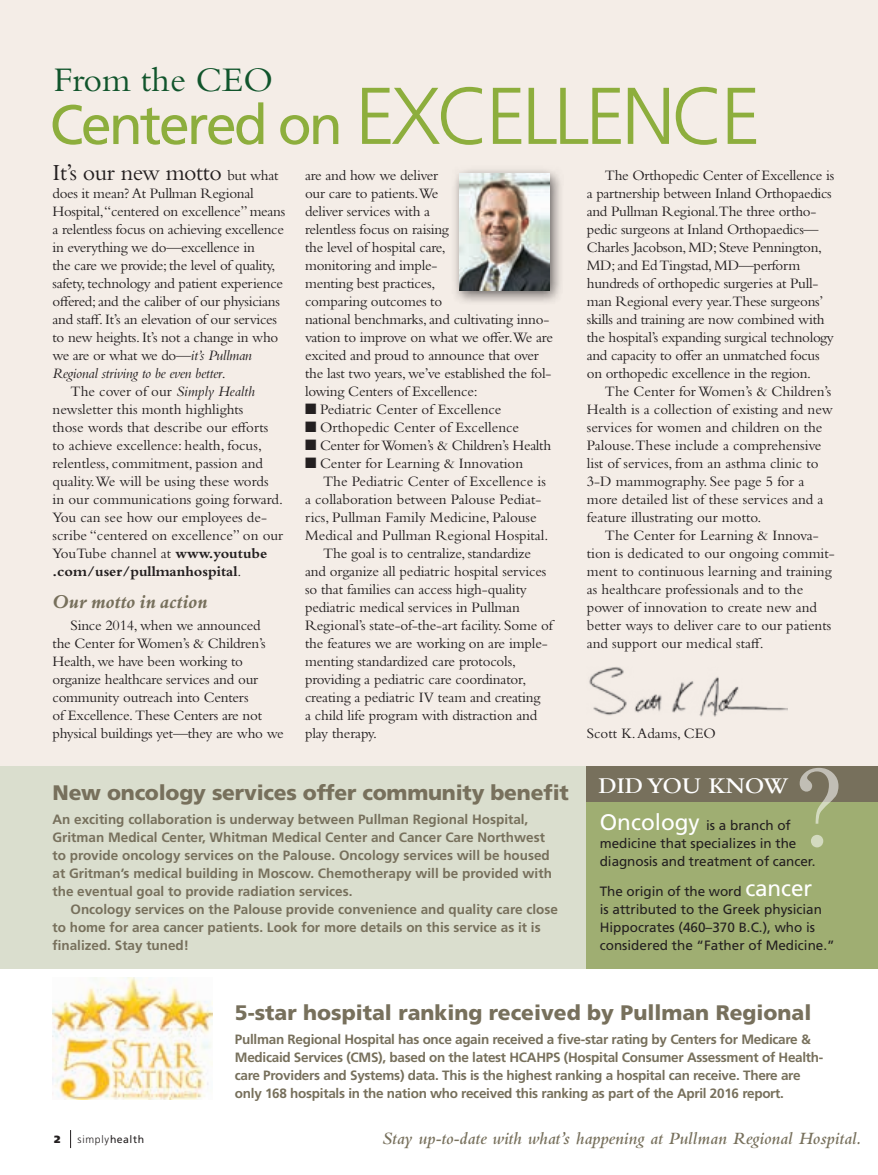
<style>
.page{position:relative;width:878px;height:1175px;background:#fff}
.page>*{position:absolute;margin:0;border:0;box-sizing:border-box;transform-origin:0 0}
.t1{font:105.45px "Century";color:#fff}
.t2{font:55.5px "Frutiger LT Std";letter-spacing:-.05em;color:#8dae3d}
.t3{font:36px "Bembo Std";color:#11552c}
.t4{font:24px "Bembo Std";letter-spacing:-.02em;color:#231f20}
.t5{font:600 23.4px "Bembo Std";color:#fff}
.t6{font:900 21px "Frutiger LT Std";color:#77705c}
.t7{font:italic 700 21px "Bembo Book MT Std";color:#77705c}
.t8{font:italic 600 18px "Bembo Std";color:#77705c}
.t9{font:15px/18px "Bembo Std";letter-spacing:-.015em;color:#231f20}
.t10{font:italic 15px "Bembo Std";letter-spacing:-.02em;color:#231f20}
.t11{font:700 15px "Bembo Std";color:#231f20}
.t12{font:700 13.5px/18px "Frutiger LT Std";color:#77705c}
.t13{font:700 13.5px/18px "Frutiger LT Std";letter-spacing:-.02em;color:#77705c}
.t14{font:13.5px/18px "Frutiger LT Std";color:#231f20}
.t15{font:300 10.5px "Frutiger LT Std";letter-spacing:.08em;color:#231f20}
.t16{font:900 10.5px "Frutiger LT Std";color:#231f20}
.s1{font-weight:300;font-size:80.25px}
.s2{font-size:15px}
.s3{font-style:italic}
.s4{font-style:normal}
.s5{font-weight:700}
.s6{font-weight:400}
.s7{font-size:22.5px;color:#fff}
</style>
<div class="page">
<div style="left:0;top:765px;width:878px;height:204px;background:#dadece"></div>
<div style="left:586px;top:765px;width:292px;height:204px;background:#9fae72"></div>
<div style="left:586px;top:765px;width:292px;height:37px;background:#77705c"></div>
<div style="left:0;top:0;width:878px;height:765px;background:#f4ede7"></div>
<svg style="left:70px;top:1130px;width:1px;height:18px"></svg>
<img style="left:589px;top:667px;width:198px;height:49px">
<div style="left:451px;top:165px;width:112px;height:140px;background:#231f20;opacity:.7"></div>
<img style="left:459px;top:174px;width:90px;height:117px">
<img style="left:52px;top:977px;width:160px;height:122px">
<h3 class="t3" style="left:53px;top:58px;width:221px">From the CEO</h3>
<h2 class="t2" style="left:50px;top:92px;width:712px">Centered on <span class="s1">EXCELLENCE</span></h2>
<p class="t9" style="left:305px;top:166px;width:249px">are and how we deliver<br>our care to patients.We<br>deliver services with a<br>relentless focus on raising<br>the level of hospital care,<br>monitoring and imple-<br>menting best practices,<br>comparing outcomes to<br>national benchmarks, and cultivating inno&shy;vation to improve on what we offer.We are excited and proud to announce that over the last two years, we’ve established the fol&shy;lowing Centers of Excellence:</p>
<p class="t9" style="left:305px;top:400px;width:198px">■ Pediatric Center of Excellence</p>
<p class="t9" style="left:305px;top:418px;width:216px">■ Orthopedic Center of Excellence</p>
<p class="t9" style="left:305px;top:436px;width:248px">■ Center for Women’s &amp; Children’s Health</p>
<p class="t9" style="left:305px;top:454px;width:220px">■ Center for Learning &amp; Innovation</p>
<p class="t9" style="left:323px;top:472px;width:224px">The Pediatric Center of Excellence is</p>
<p class="t9" style="left:305px;top:490px;width:238px">a collaboration between Palouse Pediat-</p>
<p class="t9" style="left:305px;top:508px;width:233px">rics, Pullman Family Medicine, Palouse</p>
<p class="t9" style="left:305px;top:526px;width:245px">Medical and Pullman Regional Hospital.</p>
<p class="t9" style="left:323px;top:544px;width:209px">The goal is to centralize, standardize</p>
<p class="t9" style="left:305px;top:562px;width:243px">and organize all pediatric hospital services</p>
<p class="t9" style="left:305px;top:580px;width:223px">so that families can access high-quality</p>
<p class="t9" style="left:305px;top:598px;width:216px">pediatric medical services in Pullman</p>
<p class="t9" style="left:305px;top:616px;width:249px">Regional’s state-of-the-art facility. Some of</p>
<p class="t9" style="left:305px;top:634px;width:244px">the features we are working on are imple-</p>
<p class="t9" style="left:305px;top:652px;width:212px">menting standardized care protocols,</p>
<p class="t9" style="left:305px;top:670px;width:223px">providing a pediatric care coordinator,</p>
<p class="t9" style="left:305px;top:688px;width:237px">creating a pediatric IV team and creating</p>
<p class="t9" style="left:305px;top:706px;width:234px">a child life program with distraction and</p>
<p class="t9" style="left:305px;top:724px;width:73px">play therapy.</p>
<h3 class="t4" style="left:52px;top:158px;width:227px">It’s our new motto <span class="s2">but what</span></h3>
<p class="t9" style="left:53px;top:184px;width:203px">does it mean? At Pullman Regional</p>
<p class="t9" style="left:53px;top:202px;width:234px">Hospital,“centered on excellence” means</p>
<p class="t9" style="left:53px;top:220px;width:233px">a relentless focus on achieving excellence</p>
<p class="t9" style="left:53px;top:238px;width:204px">in everything we do—excellence in</p>
<p class="t9" style="left:53px;top:256px;width:224px">the care we provide; the level of quality,</p>
<p class="t9" style="left:53px;top:274px;width:232px">safety, technology and patient experience</p>
<p class="t9" style="left:53px;top:292px;width:229px">offered; and the caliber of our physicians</p>
<p class="t9" style="left:53px;top:310px;width:226px">and staff. It’s an elevation of our services</p>
<p class="t9" style="left:53px;top:328px;width:227px">to new heights. It’s not a change in who</p>
<p class="t9" style="left:53px;top:346px;width:201px">we are or what we do—<span class="s3">it’s Pullman</span></p>
<p class="t10" style="left:53px;top:365px;width:175px">Regional striving to be even better<span class="s4">.</span></p>
<p class="t9" style="left:71px;top:382px;width:186px">The cover of our <span class="s3">Simply Health</span></p>
<p class="t9" style="left:53px;top:400px;width:192px">newsletter this month highlights</p>
<p class="t9" style="left:53px;top:418px;width:217px">those words that describe our efforts</p>
<p class="t9" style="left:53px;top:436px;width:211px">to achieve excellence: health, focus,</p>
<p class="t9" style="left:53px;top:454px;width:212px">relentless, commitment, passion and</p>
<p class="t9" style="left:53px;top:472px;width:217px">quality.We will be using these words</p>
<p class="t9" style="left:53px;top:490px;width:232px">in our communications going forward.</p>
<p class="t9" style="left:53px;top:508px;width:216px">You can see how our employees de-</p>
<p class="t9" style="left:53px;top:526px;width:232px">scribe “centered on excellence” on our</p>
<p class="t9" style="left:53px;top:544px;width:216px">YouTube channel at <span class="s5">www.youtube</span></p>
<p class="t11" style="left:53px;top:563px;width:190px">.com/user/pullmanhospital<span class="s6">.</span></p>
<h3 class="t7" style="left:52px;top:587px;width:157px">Our motto in action</h3>
<p class="t9" style="left:52px;top:616px;width:233px;text-indent:18px">Since 2014, when we announced<br>the Center for Women’s &amp; Children’s Health, we have been working to organize healthcare services and our community outreach into Centers<br>of Excellence. These Centers are not physical buildings yet—they are who we</p>
<p class="t9" style="left:586px;top:166px;width:249px;text-indent:18px">The Orthopedic Center of Excellence is a partnership between Inland Orthopaedics and Pullman Regional.The three ortho&shy;pedic surgeons at Inland Orthopaedics— Charles Jacobson, MD; Steve Pennington, MD; and Ed Tingstad, MD—perform hundreds of orthopedic surgeries at Pull&shy;man Regional every year.These surgeons’ skills and training are now combined with the hospital’s expanding surgical technology and capacity to offer an unmatched focus on orthopedic excellence in the region.</p>
<p class="t9" style="left:586px;top:382px;width:247px;text-indent:18px">The Center for Women’s &amp; Children’s Health is a collection of existing and new services for women and children on the Palouse.These include a comprehensive list of services, from an asthma clinic to 3-D mammography. See page 5 for a more detailed list of these services and a feature illustrating our motto.</p>
<p class="t9" style="left:586px;top:526px;width:249px;text-indent:18px">The Center for Learning &amp; Innova&shy;tion is dedicated to our ongoing commit&shy;ment to continuous learning and training as healthcare professionals and to the power of innovation to create new and better ways to deliver care to our patients and support our medical staff.</p>
<p class="t9" style="left:586px;top:724px;width:131px">Scott K. Adams, CEO</p>
<h1 class="t1" style="left:795px;top:719px;width:48px">?</h1>
<h3 class="t6" style="left:52px;top:779px;width:517px">New oncology services offer community benefit</h3>
<h3 class="t5" style="left:598px;top:772px;width:192px">DID YOU KNOW</h3>
<p class="t12" style="left:52px;top:810px;width:501px">An exciting collaboration is underway between Pullman Regional Hospital, Gritman Medical Center, Whitman Medical Center and Cancer Care Northwest to provide oncology services on the Palouse. Oncology services will be housed at Gritman’s medical building in Moscow. Chemotherapy will be provided with the eventual goal to provide radiation services.</p>
<p class="t12" style="left:52px;top:900px;width:507px;text-indent:18px">Oncology services on the Palouse provide convenience and quality care close to home for area cancer patients. Look for more details on this service as it is finalized. Stay tuned!</p>
<p class="t14" style="left:599px;top:816px;width:217px"><span class="s7">Oncology</span> is a branch of medicine that specializes in the diagnosis and treatment of cancer.</p>
<p class="t14" style="left:599px;top:882px;width:236px">The origin of the word <span class="s7">cancer<br></span>is attributed to the Greek physician Hippocrates (460–370 B.C.), who is considered the “Father of Medicine.”</p>
<p class="t16" style="left:54px;top:1132px;width:8px">2</p>
<p class="t15" style="left:77px;top:1133px;width:68px">simply<span class="s6">health</span></p>
<h3 class="t6" style="left:235px;top:1000px;width:578px">5-star hospital ranking received by Pullman Regional</h3>
<p class="t13" style="left:235px;top:1030px;width:590px">Pullman Regional Hospital has once again received a five-star rating by Centers for Medicare &amp; Medicaid Services (CMS), based on the latest HCAHPS (Hospital Consumer Assessment of Health&shy;care Providers and Systems) data. This is the highest ranking a hospital can receive. There are only 168 hospitals in the nation who received this ranking as part of the April 2016 report.</p>
<p class="t8" style="left:382px;top:1128px;width:481px">Stay up-to-date with what’s happening at Pullman Regional Hospital.</p>
</div>
